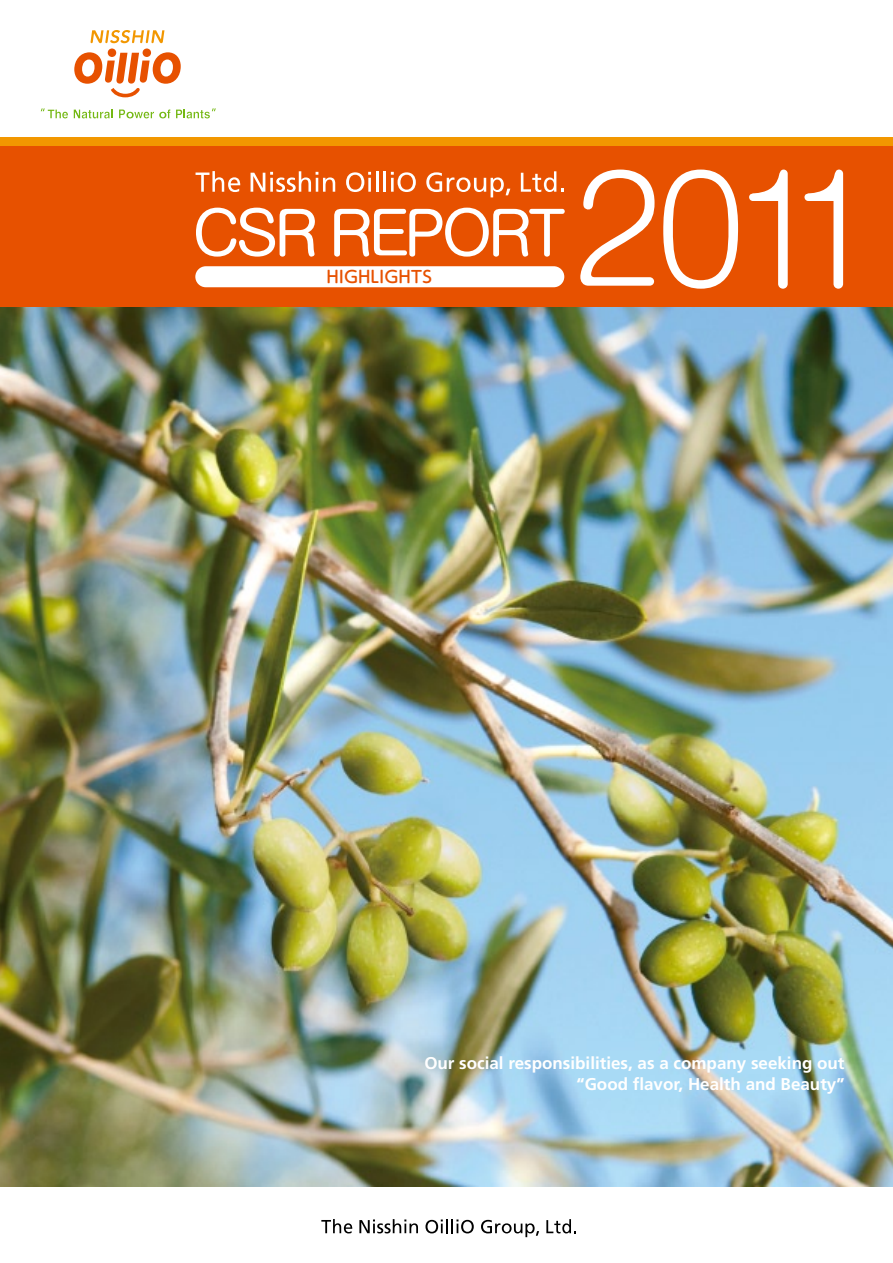
<style>
.page{position:relative;width:893px;height:1263px;background:#fff}
.page>*{position:absolute;margin:0;border:0;box-sizing:border-box;transform-origin:0 0}
.t1{font:143.55px "Shin M Go Pro Light 90 pv RKSJ H";color:#fff}
.t2{font:58.5px "Shin M Go Pro Regular 90 pv RKSJ H";letter-spacing:-.08em;color:#fff}
.t3{font:700 16.95px/21.3px "Frutiger";color:#fff;text-align:right}
.t4{font:16.5px "UD Shin M Go Pro Medium 90 pv RKSJ H";color:#e75100}
</style>
<div class="page">
<img style="left:0;top:307px;width:893px;height:879px">
<div style="left:0;top:146px;width:893px;height:160px;background:#e75100"></div>
<div style="left:0;top:138px;width:893px;height:8px;background:#f29700"></div>
<div style="left:195px;top:266px;width:369px;height:21px;background:#fff;border-radius:11px"></div>
<div style="left:143px;top:49px;width:8px;height:8px;background:#e75100;border-radius:50%"></div>
<div style="left:108px;top:49px;width:8px;height:8px;background:#e75100;border-radius:50%"></div>
<svg style="left:74px;top:52px;width:107px;height:45px"></svg>
<svg style="left:90px;top:30px;width:74px;height:13px"></svg>
<div style="left:159px;top:112px;width:7px;height:6px;background:#74b813;border-radius:50%"></div>
<svg style="left:161px;top:109px;width:9px;height:9px"></svg>
<svg style="left:176px;top:108px;width:40px;height:10px"></svg>
<svg style="left:41px;top:108px;width:27px;height:10px"></svg>
<svg style="left:74px;top:110px;width:39px;height:8px"></svg>
<svg style="left:119px;top:110px;width:35px;height:8px"></svg>
<svg style="left:196px;top:171px;width:44px;height:21px"></svg>
<svg style="left:251px;top:171px;width:84px;height:21px"></svg>
<svg style="left:346px;top:172px;width:25px;height:20px"></svg>
<hr style="left:368px;top:178px;width:3px;height:14px;background:#fff">
<hr style="left:376px;top:171px;width:2px;height:21px;background:#fff">
<hr style="left:383px;top:171px;width:3px;height:21px;background:#fff">
<svg style="left:391px;top:172px;width:25px;height:20px"></svg>
<svg style="left:426px;top:172px;width:84px;height:25px"></svg>
<svg style="left:521px;top:171px;width:43px;height:21px"></svg>
<svg style="left:321px;top:1219px;width:31px;height:14px"></svg>
<svg style="left:359px;top:1219px;width:59px;height:14px"></svg>
<svg style="left:425px;top:1219px;width:49px;height:14px"></svg>
<svg style="left:481px;top:1220px;width:58px;height:17px"></svg>
<svg style="left:546px;top:1219px;width:30px;height:14px"></svg>
<h2 class="t2" style="left:192px;top:186px;width:376px">CSR REPORT</h2>
<p class="t4" style="left:327px;top:264px;width:107px">HIGHLIGHTS</p>
<h1 class="t1" style="left:574px;top:116px;width:307px">2011</h1>
<p class="t3" style="left:424px;top:1052px;width:422px">Our social responsibilities, as a company seeking out “Good flavor, Health and Beauty”</p>
</div>
